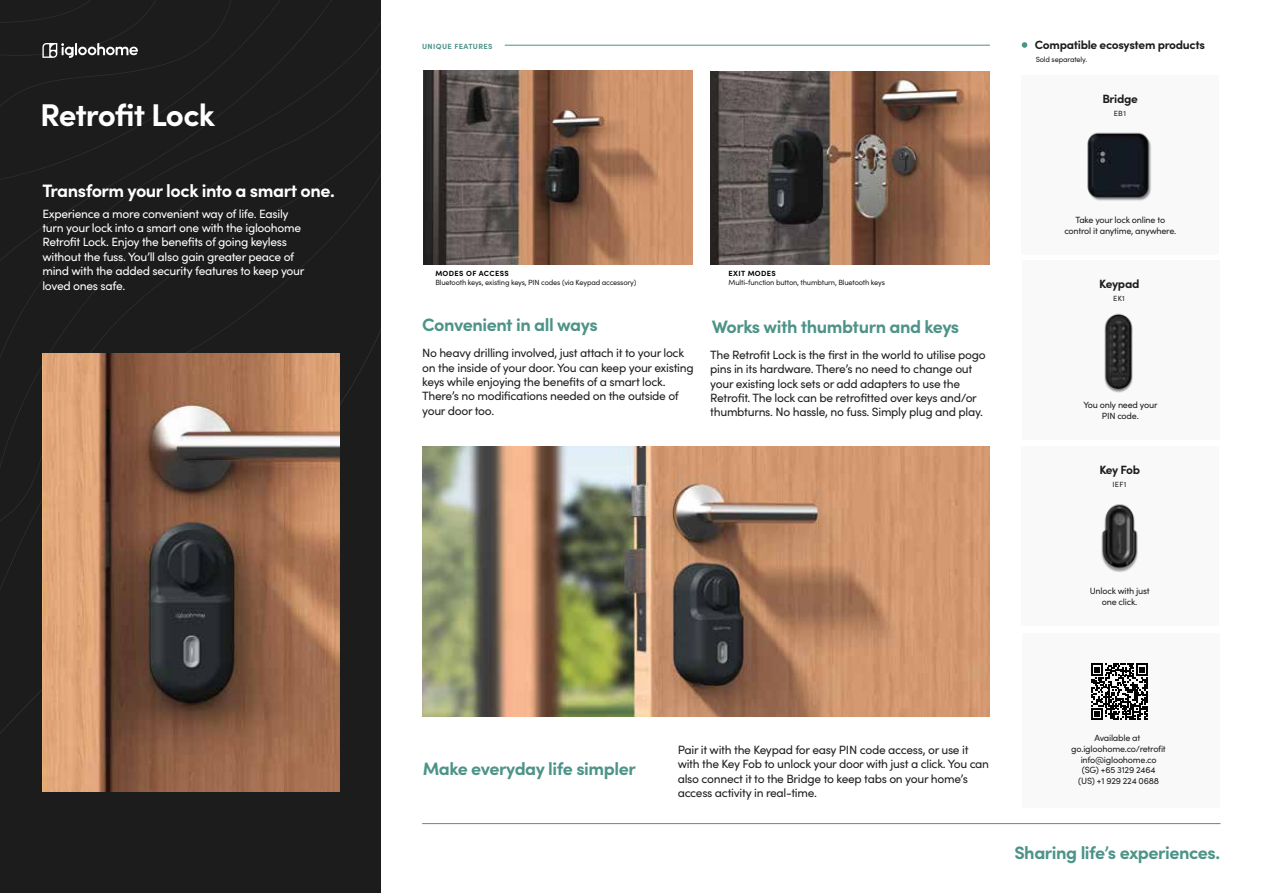
<style>
.page{position:relative;width:1263px;height:893px;background:#fff}
.page>*{position:absolute;margin:0;border:0;box-sizing:border-box;transform-origin:0 0}
.t1{font:700 31.5px "Sofia Pro";letter-spacing:-.035em;color:#fff}
.t2{font:700 18px "Sofia Pro";letter-spacing:-.025em;color:#4d9388}
.t3{font:700 18px "Sofia Pro";letter-spacing:-.025em;color:#fff}
.t4{font:700 18px "Sofia Pro";letter-spacing:-.025em;color:#4c9388}
.t5{font:12px/14.4px "Sofia Pro";letter-spacing:-.025em;color:#231f20}
.t6{font:12px/14.4px "Sofia Pro";letter-spacing:-.025em;color:#fff}
.t7{font:700 12px "Sofia Pro";letter-spacing:-.025em;color:#1d1d1b}
.t8{font:9px/10.8px "Sofia Pro";letter-spacing:-.025em;color:#231f20;text-align:center}
.t9{font:9px/10.8px "Sofia Pro";letter-spacing:-.025em;color:#1f2020;text-align:center}
.t10{font:9px/10.8px "Sofia Pro";letter-spacing:-.025em;color:#1d1d1b;text-align:center}
.t11{font:7.5px "Sofia Pro";letter-spacing:-.025em;color:#231f20}
.t12{font:7.5px "Sofia Pro";letter-spacing:-.025em;color:#1d1d1b}
.t13{font:700 7.5px "Sofia Pro";letter-spacing:.05em;color:#000}
.t14{font:700 7.5px "Sofia Pro";letter-spacing:.05em;color:#4c9388}
</style>
<div class="page">
<div style="left:0;top:602px;width:380px;height:291px;background:#1c1c1c"></div>
<div style="left:0;top:480px;width:380px;height:122px;background:#1c1c1c"></div>
<div style="left:0;top:414px;width:380px;height:66px;background:#1c1c1c"></div>
<div style="left:0;top:0;width:380px;height:414px;background:#1c1c1c"></div>
<div style="left:0;top:0;width:362px;height:322px;background:#1c1c1c"></div>
<div style="left:0;top:0;width:301px;height:183px;background:#1c1c1c"></div>
<hr style="left:422px;top:823px;width:798px;height:1px;background:#4d9388">
<hr style="left:505px;top:45px;width:485px;height:1px;background:#4d9388">
<svg style="left:1022px;top:42px;width:5px;height:6px"></svg>
<img style="left:1087px;top:132px;width:65px;height:69px">
<div style="left:1022px;top:260px;width:197px;height:180px;background:#f9f9fa"></div>
<img style="left:1101px;top:504px;width:37px;height:69px">
<div style="left:1022px;top:633px;width:197px;height:174px;background:#f9f9fa"></div>
<svg style="left:1091px;top:663px;width:57px;height:57px"></svg>
<img style="left:1104px;top:313px;width:29px;height:80px">
<img style="left:710px;top:71px;width:280px;height:194px">
<img style="left:423px;top:446px;width:567px;height:271px">
<img style="left:424px;top:71px;width:269px;height:194px">
<img style="left:42px;top:354px;width:298px;height:438px">
<div style="left:0;top:0;width:236px;height:135px;background:#1c1c1c"></div>
<h1 class="t1" style="left:40px;top:90px;width:176px">Retrofit Lock</h1>
<h2 class="t3" style="left:42px;top:176px;width:294px">Transform your lock into a smart one.</h2>
<p class="t6" style="left:42px;top:205px;width:264px">Experience a more convenient way of life. Easily turn your lock into a smart one with the igloohome Retrofit Lock. Enjoy the benefits of going keyless without the fuss. You’ll also gain greater peace of mind with the added security features to keep your loved ones safe.</p>
<p class="t14" style="left:422px;top:40px;width:72px">UNIQUE FEATURES</p>
<p class="t7" style="left:1035px;top:35px;width:172px">Compatible ecosystem products</p>
<p class="t12" style="left:1036px;top:54px;width:53px">Sold separately.</p>
<p class="t7" style="left:1102px;top:89px;width:37px">Bridge</p>
<p class="t12" style="left:1114px;top:108px;width:14px">EB1</p>
<p class="t8" style="left:1064px;top:214px;width:114px">Take your lock online to control it anytime, anywhere.</p>
<p class="t13" style="left:435px;top:268px;width:75px">MODES OF ACCESS</p>
<p class="t11" style="left:435px;top:277px;width:202px">Bluetooth keys, existing keys, PIN codes (via Keypad accessory)</p>
<p class="t13" style="left:729px;top:268px;width:49px">EXIT MODES</p>
<p class="t11" style="left:729px;top:277px;width:158px">Multi-function button, thumbturn, Bluetooth keys</p>
<p class="t7" style="left:1099px;top:275px;width:42px">Keypad</p>
<p class="t12" style="left:1113px;top:293px;width:13px">EK1</p>
<h2 class="t2" style="left:422px;top:311px;width:177px">Convenient in all ways</h2>
<h2 class="t2" style="left:712px;top:313px;width:249px">Works with thumbturn and keys</h2>
<p class="t5" style="left:422px;top:345px;width:273px">No heavy drilling involved, just attach it to your lock on the inside of your door. You can keep your existing keys while enjoying the benefits of a smart lock.<br>There’s no modifications needed on the outside of your door too.</p>
<p class="t5" style="left:710px;top:347px;width:277px">The Retrofit Lock is the first in the world to utilise pogo pins in its hardware. There’s no need to change out your existing lock sets or add adapters to use the Retrofit. The lock can be retrofitted over keys and/or thumbturns. No hassle, no fuss. Simply plug and play.</p>
<p class="t10" style="left:1083px;top:399px;width:76px">You only need your<br>PIN code.</p>
<p class="t7" style="left:1099px;top:461px;width:42px">Key Fob</p>
<p class="t12" style="left:1112px;top:479px;width:16px">IEF1</p>
<p class="t8" style="left:1090px;top:585px;width:61px">Unlock with just one click.</p>
<h2 class="t2" style="left:423px;top:755px;width:214px">Make everyday life simpler</h2>
<p class="t5" style="left:678px;top:742px;width:313px">Pair it with the Keypad for easy PIN code access, or use it with the Key Fob to unlock your door with just a click. You can also connect it to the Bridge to keep tabs on your home’s access activity in real-time.</p>
<p class="t9" style="left:1071px;top:732px;width:96px">Available at go.igloohome.co/retrofit</p>
<p class="t8" style="left:1078px;top:754px;width:82px">info@igloohome.co (SG) +65 3129 2464 (US) +1 929 224 0688</p>
<h2 class="t4" style="left:1014px;top:838px;width:207px">Sharing life’s experiences.</h2>
</div>
